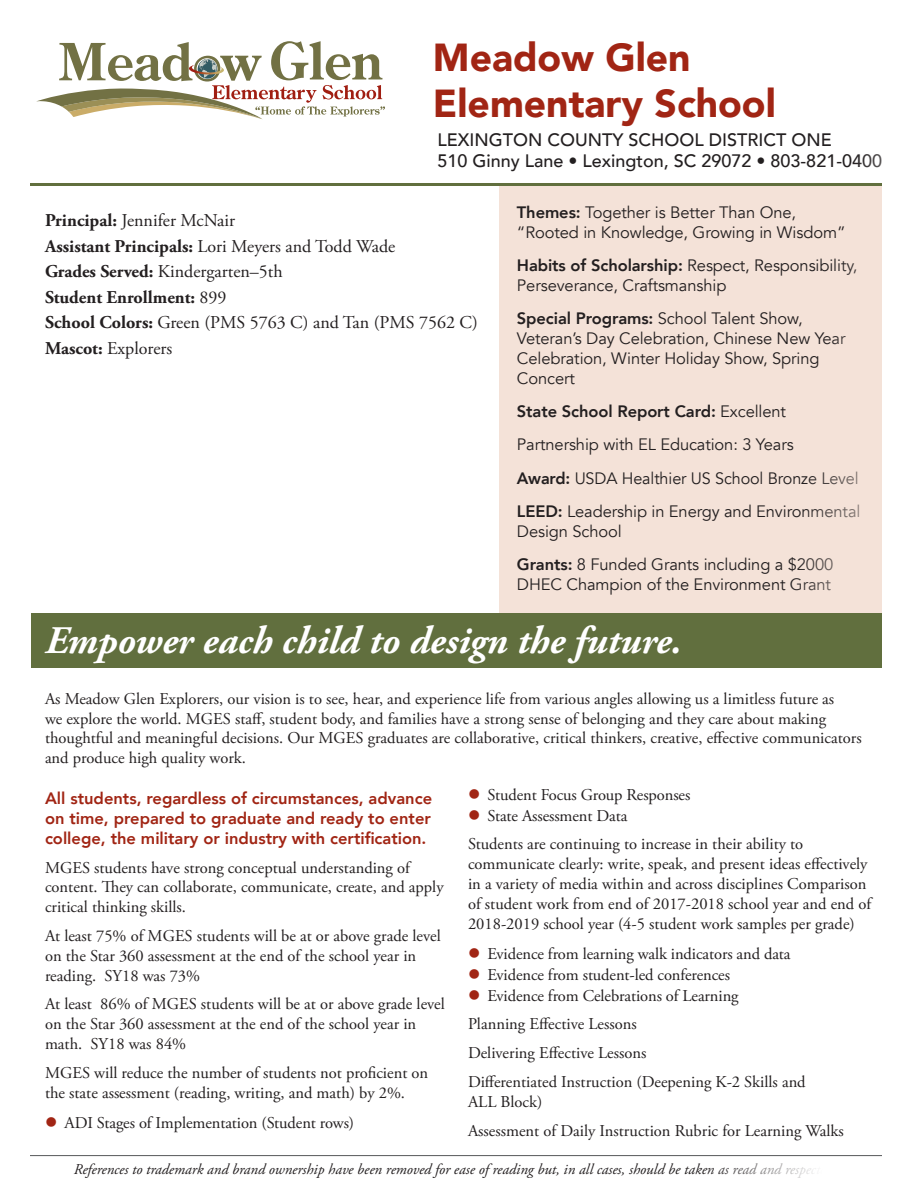
<style>
.page{position:relative;width:918px;height:1188px;background:#fff}
.page>*{position:absolute;margin:0;border:0;box-sizing:border-box;transform-origin:0 0}
.t1{font:italic 700 39px "Adobe Garamond Pro";color:#fff}
.t2{font:900 39px/46.8px "Avenir";color:#a12514}
.t3{font:18px/25.5px "Adobe Garamond Pro";color:#231f20}
.t4{font:500 18px/21.6px "Avenir";color:#231f20}
.t5{font:16.5px/19.8px "Adobe Garamond Pro";color:#231f20}
.t6{font:16.5px/19.8px "Avenir";letter-spacing:-.005em;color:#231f20}
.t7{font:800 16.5px/19.8px "Avenir";color:#a12514;text-align:justify}
.t8{font:italic 15px "Adobe Garamond Pro";color:#231f20}
.s1{font-weight:700}
.s2{font-weight:800}
.s3{color:#a12514}
</style>
<div class="page">
<div style="left:500px;top:186px;width:382px;height:444px;background:#f4e2d8"></div>
<div style="left:32px;top:613px;width:850px;height:54px;background:#616f3e"></div>
<svg style="left:36px;top:41px;width:349px;height:78px"></svg>
<hr style="left:30px;top:183px;width:852px;height:3px;background:#616f3e">
<hr style="left:30px;top:1155px;width:852px;height:1px;background:#57585a">
<h1 class="t2" style="left:433px;top:33px;width:345px">Meadow Glen<br>Elementary School</h1>
<p class="t4" style="left:437px;top:128px;width:446px">LEXINGTON COUNTY SCHOOL DISTRICT ONE<br>510 Ginny Lane • Lexington, SC 29072 • 803-821-0400</p>
<p class="t3" style="left:45px;top:208px;width:434px"><span class="s1">Principal:</span> Jennifer McNair<br><span class="s1">Assistant Principals:</span> Lori Meyers and Todd Wade<br><span class="s1">Grades Served:</span> Kindergarten–5th<br><span class="s1">Student Enrollment:</span> 899<br><span class="s1">School Colors:</span> Green (PMS 5763 C) and Tan (PMS 7562 C)<br><span class="s1">Mascot:</span> Explorers</p>
<p class="t6" style="left:517px;top:203px;width:330px"><span class="s2">Themes:</span> Together is Better Than One, “Rooted in Knowledge, Growing in Wisdom”</p>
<p class="t6" style="left:517px;top:256px;width:342px"><span class="s2">Habits of Scholarship:</span> Respect, Responsibility,<br>Perseverance, Craftsmanship</p>
<p class="t6" style="left:517px;top:309px;width:330px"><span class="s2">Special Programs:</span> School Talent Show, Veteran’s Day Celebration, Chinese New Year Celebration, Winter Holiday Show, Spring Concert</p>
<p class="t6" style="left:517px;top:395px;width:345px;line-height:33.3px"><span class="s2">State School Report Card:</span> Excellent Partnership with EL Education: 3 Years<br><span class="s2">Award:</span> USDA Healthier US School Bronze Level <span class="s2">LEED:</span> Leadership in Energy and Environmental</p>
<p class="t6" style="left:517px;top:515px;width:318px;line-height:33.3px">Design School<br><span class="s2">Grants:</span> 8 Funded Grants including a $2000</p>
<p class="t6" style="left:517px;top:575px;width:316px">DHEC Champion of the Environment Grant</p>
<h1 class="t1" style="left:45px;top:618px;width:638px">Empower each child to design the future.</h1>
<p class="t5" style="left:45px;top:689px;width:818px">As Meadow Glen Explorers, our vision is to see, hear, and experience life from various angles allowing us a limitless future as<br>we explore the world. MGES staff, student body, and families have a strong sense of belonging and they care about making thoughtful and meaningful decisions. Our MGES graduates are collaborative, critical thinkers, creative, effective communicators and produce high quality work.</p>
<p class="t7" style="left:45px;top:789px;width:389px">All students, regardless of circumstances, advance on time, prepared to graduate and ready to enter college, the military or industry with certification.</p>
<p class="t5" style="left:45px;top:858px;width:400px">MGES students have strong conceptual understanding of content. They can collaborate, communicate, create, and apply critical thinking skills.</p>
<p class="t5" style="left:45px;top:926px;width:397px">At least 75% of MGES students will be at or above grade level on the Star 360 assessment at the end of the school year in reading. SY18 was 73%</p>
<p class="t5" style="left:45px;top:995px;width:401px">At least 86% of MGES students will be at or above grade level on the Star 360 assessment at the end of the school year in math. SY18 was 84%</p>
<p class="t5" style="left:45px;top:1063px;width:385px">MGES will reduce the number of students not proficient on the state assessment (reading, writing, and math) by 2%.</p>
<p class="t5" style="left:45px;top:1113px;width:311px"><span class="s3">●</span> ADI Stages of Implementation (Student rows)</p>
<p class="t5" style="left:468px;top:785px;width:224px"><span class="s3">●</span> Student Focus Group Responses</p>
<p class="t5" style="left:468px;top:802px;width:337px;line-height:28.8px"><span class="s3">●</span> State Assessment Data<br>Students are continuing to increase in their ability to</p>
<p class="t5" style="left:468px;top:855px;width:405px">communicate clearly: write, speak, and present ideas effectively in a variety of media within and across disciplines Comparison of student work from end of 2017-2018 school year and end of 2018-2019 school year (4-5 student work samples per grade)</p>
<p class="t5" style="left:468px;top:944px;width:324px"><span class="s3">●</span> Evidence from learning walk indicators and data</p>
<p class="t5" style="left:468px;top:965px;width:264px"><span class="s3">●</span> Evidence from student-led conferences</p>
<p class="t5" style="left:468px;top:982px;width:339px;line-height:28.8px"><span class="s3">●</span> Evidence from Celebrations of Learning<br>Planning Effective Lessons<br>Delivering Effective Lessons<br>Differentiated Instruction (Deepening K-2 Skills and</p>
<p class="t5" style="left:468px;top:1088px;width:377px;line-height:28.8px">ALL Block)<br>Assessment of Daily Instruction Rubric for Learning Walks</p>
<p class="t8" style="left:74px;top:1160px;width:764px">References to trademark and brand ownership have been removed for ease of reading but, in all cases, should be taken as read and respected.</p>
</div>
